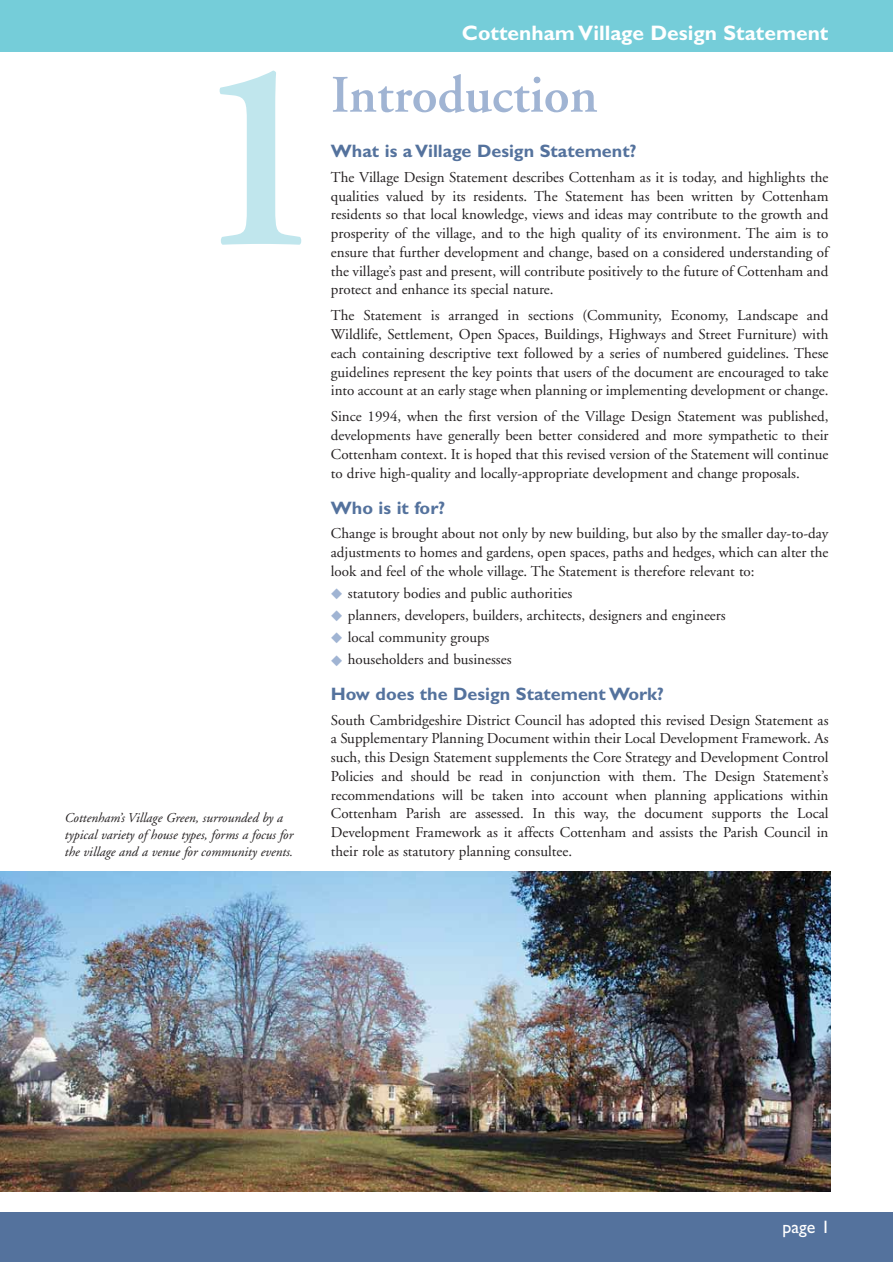
<style>
.page{position:relative;width:893px;height:1262px;background:#fff}
.page>*{position:absolute;margin:0;border:0;box-sizing:border-box;transform-origin:0 0}
.t1{font:600 270.9px "Adobe Garamond";color:#c0e6ed}
.t2{font:600 52.5px "Adobe Garamond";color:#a0b4d3}
.t3{font:700 21px "Gill Sans";color:#fff}
.t4{font:700 18px "Gill Sans";color:#54729d}
.t5{font:18px "Gill Sans";color:#fff}
.t6{font:15px/18.8px "Adobe Garamond";color:#231f20;text-align:justify}
.t7{font:italic 13.5px/17.2px "Adobe Garamond";color:#231f20}
.s1{color:#a0b4d3}
</style>
<div class="page">
<img style="left:0;top:871px;width:830px;height:320px">
<div style="left:0;top:0;width:892px;height:51px;background:#75cdd9"></div>
<div style="left:0;top:1212px;width:892px;height:49px;background:#54729d"></div>
<h1 class="t1" style="left:189px;top:49px;width:140px">1</h1>
<p class="t7" style="left:64px;top:810px;width:230px">Cottenham’s Village Green, surrounded by a typical variety of house types, forms a focus for the village and a venue for community events.</p>
<h3 class="t3" style="left:462px;top:26px;width:368px">Cottenham Village Design Statement</h3>
<h2 class="t2" style="left:331px;top:74px;width:268px">Introduction</h2>
<p class="t4" style="left:331px;top:145px;width:307px">What is a Village Design Statement?</p>
<p class="t6" style="left:331px;top:169px;width:499px">The Village Design Statement describes Cottenham as it is today, and highlights the qualities valued by its residents. The Statement has been written by Cottenham residents so that local knowledge, views and ideas may contribute to the growth and prosperity of the village, and to the high quality of its environment. The aim is to ensure that further development and change, based on a considered understanding of the village’s past and present, will contribute positively to the future of Cottenham and protect and enhance its special nature.</p>
<p class="t6" style="left:331px;top:307px;width:499px">The Statement is arranged in sections (Community, Economy, Landscape and Wildlife, Settlement, Open Spaces, Buildings, Highways and Street Furniture) with each containing descriptive text followed by a series of numbered guidelines. These guidelines represent the key points that users of the document are encouraged to take into account at an early stage when planning or implementing development or change.</p>
<p class="t6" style="left:331px;top:408px;width:499px">Since 1994, when the first version of the Village Design Statement was published, developments have generally been better considered and more sympathetic to their Cottenham context. It is hoped that this revised version of the Statement will continue to drive high-quality and locally-appropriate development and change proposals.</p>
<p class="t4" style="left:331px;top:501px;width:116px">Who is it for?</p>
<p class="t6" style="left:331px;top:525px;width:499px">Change is brought about not only by new building, but also by the smaller day-to-day adjustments to homes and gardens, open spaces, paths and hedges, which can alter the look and feel of the whole village. The Statement is therefore relevant to:</p>
<p class="t6" style="left:331px;top:585px;width:243px"><span class="s1">◆</span> statutory bodies and public authorities</p>
<p class="t6" style="left:331px;top:607px;width:396px"><span class="s1">◆</span> planners, developers, builders, architects, designers and engineers</p>
<p class="t6" style="left:331px;top:629px;width:160px"><span class="s1">◆</span> local community groups</p>
<p class="t6" style="left:331px;top:651px;width:182px"><span class="s1">◆</span> householders and businesses</p>
<p class="t4" style="left:331px;top:688px;width:334px">How does the Design Statement Work?</p>
<p class="t6" style="left:331px;top:712px;width:499px">South Cambridgeshire District Council has adopted this revised Design Statement as a Supplementary Planning Document within their Local Development Framework. As such, this Design Statement supplements the Core Strategy and Development Control Policies and should be read in conjunction with them. The Design Statement’s recommendations will be taken into account when planning applications within Cottenham Parish are assessed. In this way, the document supports the Local Development Framework as it affects Cottenham and assists the Parish Council in their role as statutory planning consultee.</p>
<p class="t5" style="left:782px;top:1220px;width:49px">page 1</p>
</div>
